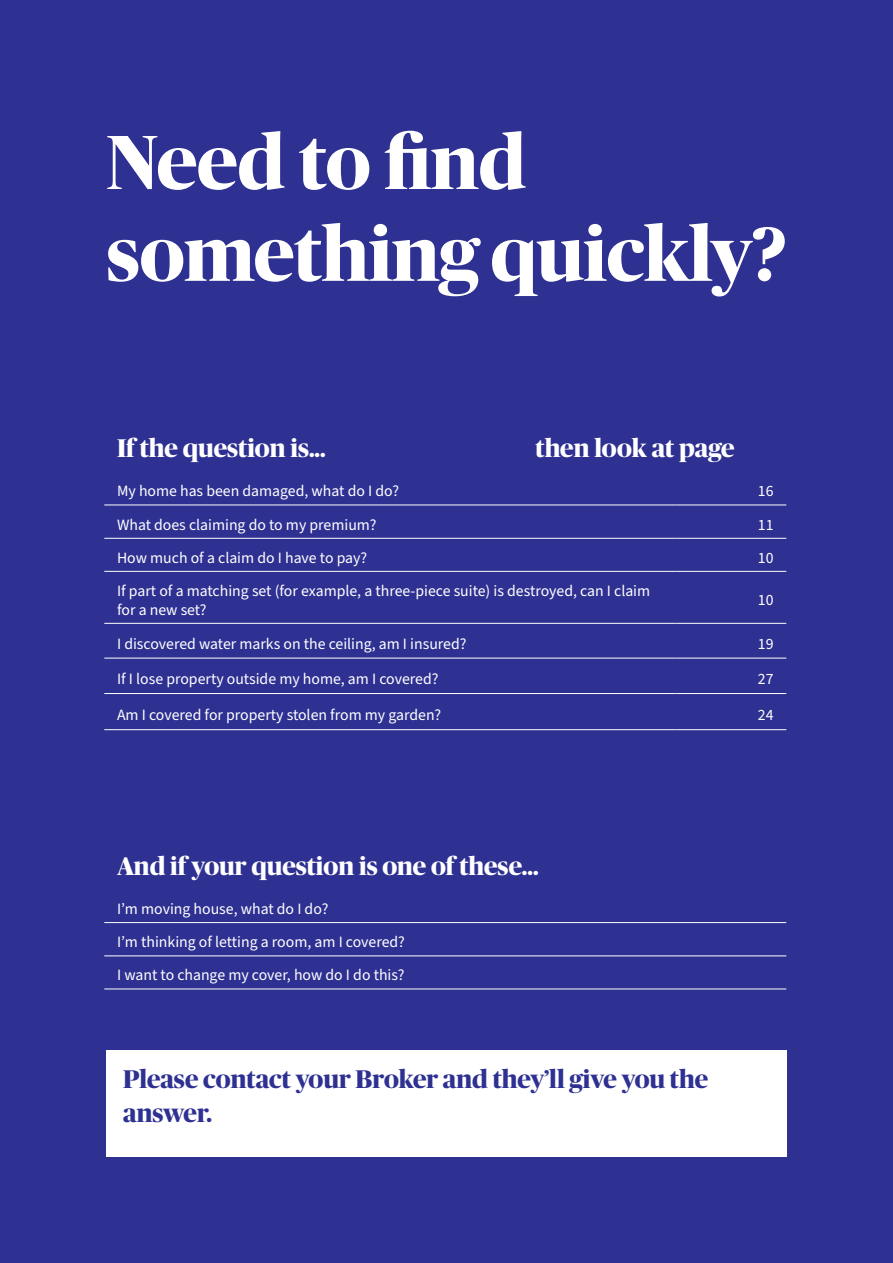
<style>
.page{position:relative;width:893px;height:1263px;background:#2e3092}
.page>*{position:absolute;margin:0;border:0;box-sizing:border-box;transform-origin:0 0}
.t1{font:700 76.5px/91.8px "Publico Banner";color:#fff}
.t2{font:700 25.5px "Publico Banner";color:#fff}
.t3{font:700 25.5px/34.5px "Publico Banner";color:#2e3092}
.t4{font:15.75px/33.2px "Source Sans Pro";color:#fff}
</style>
<div class="page">
<hr style="left:104px;top:505px;width:572px;height:1px;background:#fff">
<hr style="left:676px;top:505px;width:110px;height:1px;background:#fff">
<hr style="left:104px;top:538px;width:572px;height:1px;background:#fff">
<hr style="left:676px;top:538px;width:110px;height:1px;background:#fff">
<hr style="left:104px;top:571px;width:572px;height:1px;background:#fff">
<hr style="left:676px;top:571px;width:110px;height:1px;background:#fff">
<hr style="left:104px;top:623px;width:572px;height:1px;background:#fff">
<hr style="left:676px;top:623px;width:110px;height:1px;background:#fff">
<hr style="left:104px;top:658px;width:572px;height:1px;background:#fff">
<hr style="left:676px;top:658px;width:110px;height:1px;background:#fff">
<hr style="left:104px;top:693px;width:572px;height:1px;background:#fff">
<hr style="left:676px;top:693px;width:110px;height:1px;background:#fff">
<hr style="left:104px;top:729px;width:572px;height:1px;background:#fff">
<hr style="left:676px;top:729px;width:110px;height:1px;background:#fff">
<hr style="left:104px;top:922px;width:682px;height:1px;background:#fff">
<hr style="left:104px;top:956px;width:682px;height:1px;background:#fff">
<hr style="left:104px;top:989px;width:682px;height:1px;background:#fff">
<div style="left:106px;top:1050px;width:681px;height:107px;background:#fff"></div>
<h1 class="t1" style="left:107px;top:112px;width:681px">Need to find something quickly?</h1>
<h2 class="t2" style="left:117px;top:430px;width:210px">If the question is...</h2>
<h2 class="t2" style="left:536px;top:430px;width:201px">then look at page</h2>
<p class="t4" style="left:117px;top:475px;width:284px">My home has been damaged, what do I do?</p>
<p class="t4" style="left:758px;top:475px;width:17px">16</p>
<p class="t4" style="left:117px;top:508px;width:261px">What does claiming do to my premium?</p>
<p class="t4" style="left:758px;top:508px;width:17px">11</p>
<p class="t4" style="left:117px;top:541px;width:252px">How much of a claim do I have to pay?</p>
<p class="t4" style="left:758px;top:541px;width:17px">10</p>
<p class="t4" style="left:117px;top:582px;width:535px;line-height:18.9px">If part of a matching set (for example, a three-piece suite) is destroyed, can I claim for a new set?</p>
<p class="t4" style="left:758px;top:584px;width:17px">10</p>
<p class="t4" style="left:117px;top:627px;width:351px">I discovered water marks on the ceiling, am I insured?</p>
<p class="t4" style="left:758px;top:627px;width:17px">19</p>
<p class="t4" style="left:117px;top:662px;width:323px">If I lose property outside my home, am I covered?</p>
<p class="t4" style="left:758px;top:662px;width:17px">27</p>
<p class="t4" style="left:117px;top:698px;width:326px">Am I covered for property stolen from my garden?</p>
<p class="t4" style="left:758px;top:698px;width:17px">24</p>
<h2 class="t2" style="left:117px;top:848px;width:423px">And if your question is one of these...</h2>
<p class="t4" style="left:117px;top:893px;width:289px">I’m moving house, what do I do?<br>I’m thinking of letting a room, am I covered?<br>I want to change my cover, how do I do this?</p>
<h2 class="t3" style="left:123px;top:1060px;width:586px">Please contact your Broker and they’ll give you the answer.</h2>
</div>
